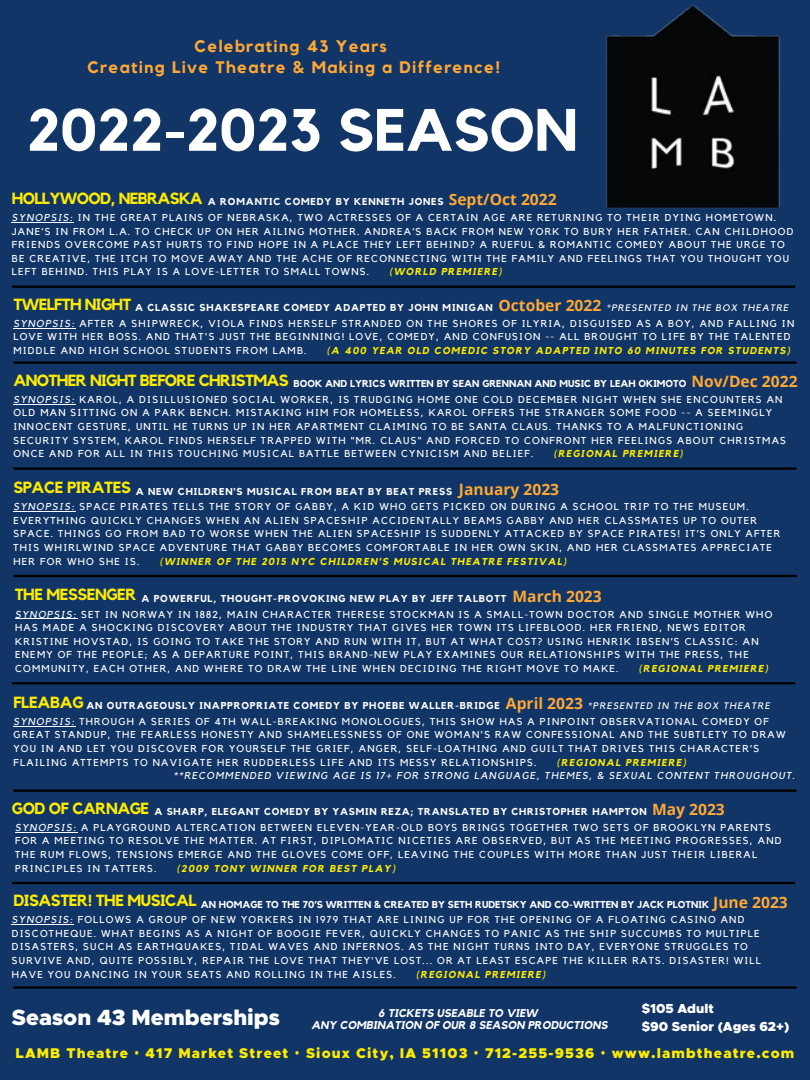
<style>
.page{position:relative;width:810px;height:1080px;background:#113567}
.page>*{position:absolute;margin:0;border:0;box-sizing:border-box;transform-origin:0 0}
.t1{font:700 59px "Kollektif";color:#fff}
.t2{font:900 22.06px "Metropolis";color:#fff}
.t3{font:700 16.69px/21.6px "Kollektif";letter-spacing:.08em;color:#ffa834;text-align:center}
.t4{font:900 14.12px "Metropolis";letter-spacing:.08em;color:#fdeb00}
.t5{font:900 13.12px/18.2px "Metropolis";color:#fff}
.t6{font:italic 700 11.25px/11.8px "Kollektif";letter-spacing:.005em;color:#fff;text-align:center}
.t7{font:10px/13.6px "Kollektif";letter-spacing:.12em;color:#fff}
.t8{font:italic 700 10px "Kollektif";letter-spacing:.12em;color:#fdeb00}
.t9{font:italic 10px "Kollektif";letter-spacing:.12em;color:#fff}
.t10{font:italic 9.38px "Kollektif";letter-spacing:.12em;color:#fff}
.s1{font-weight:700}
.s2{font-family:"Open Sans";font-weight:700;font-size:15.62px;color:#ffa834}
.s3{font-style:italic}
.s4{font-family:"Noto Sans";font-weight:400}
</style>
<div class="page">
<img style="left:606px;top:5px;width:174px;height:204px">
<hr style="left:12px;top:286px;width:783px;height:2px;background:#000">
<hr style="left:12px;top:222px;width:62px;height:1px;background:#fff">
<hr style="left:13px;top:361px;width:784px;height:3px;background:#000">
<hr style="left:13px;top:467px;width:784px;height:3px;background:#000">
<hr style="left:13px;top:404px;width:63px;height:1px;background:#fff">
<hr style="left:13px;top:575px;width:784px;height:2px;background:#000">
<hr style="left:13px;top:511px;width:63px;height:1px;background:#fff">
<hr style="left:12px;top:682px;width:783px;height:2px;background:#000">
<hr style="left:15px;top:618px;width:62px;height:1px;background:#fff">
<hr style="left:13px;top:789px;width:784px;height:3px;background:#000">
<hr style="left:12px;top:882px;width:783px;height:2px;background:#000">
<hr style="left:15px;top:832px;width:62px;height:1px;background:#fff">
<hr style="left:13px;top:986px;width:784px;height:3px;background:#000">
<hr style="left:12px;top:924px;width:62px;height:1px;background:#fff">
<hr style="left:13px;top:328px;width:63px;height:1px;background:#fff">
<hr style="left:13px;top:726px;width:63px;height:1px;background:#fff">
<h3 class="t3" style="left:87px;top:36px;width:414px">Celebrating 43 Years<br>Creating Live Theatre &amp; Making a Difference!</h3>
<h1 class="t1" style="left:27px;top:103px;width:552px">2022-2023 SEASON</h1>
<p class="t7" style="left:12px;top:195px;width:766px;line-height:15.4px"><sup>HOLLYWOOD,</sup> <sup>NEBRASKA</sup> <span class="s1">A ROMANTIC COMEDY BY KENNETH JONES</span> <span class="s2">Sept/Oct 2022<br></span><span class="s3">SYNOPSIS:</span> IN THE GREAT PLAINS OF NEBRASKA, TWO ACTRESSES OF A CERTAIN AGE ARE RETURNING TO THEIR DYING HOMETOWN.</p>
<p class="t7" style="left:12px;top:225px;width:783px">JANE’S IN FROM L.A. TO CHECK UP ON HER AILING MOTHER. ANDREA’S BACK FROM NEW YORK TO BURY HER FATHER. CAN CHILDHOOD FRIENDS OVERCOME PAST HURTS TO FIND HOPE IN A PLACE THEY LEFT BEHIND? A RUEFUL &amp; ROMANTIC COMEDY ABOUT THE URGE TO BE CREATIVE, THE ITCH TO MOVE AWAY AND THE ACHE OF RECONNECTING WITH THE FAMILY AND FEELINGS THAT YOU THOUGHT YOU LEFT BEHIND. THIS PLAY IS A LOVE-LETTER TO SMALL TOWNS.</p>
<p class="t8" style="left:389px;top:267px;width:114px">(WORLD PREMIERE)</p>
<p class="t7" style="left:13px;top:301px;width:782px;line-height:15.4px"><sup>TWELFTH</sup> <sup>NIGHT</sup> <span class="s1">A CLASSIC SHAKESPEARE COMEDY ADAPTED BY JOHN MINIGAN</span> <span class="s2">October 2022<br></span><span class="s3">SYNOPSIS:</span> AFTER A SHIPWRECK, VIOLA FINDS HERSELF STRANDED ON THE SHORES OF ILYRIA, DISGUISED AS A BOY, AND FALLING IN</p>
<p class="t7" style="left:13px;top:331px;width:779px">LOVE WITH HER BOSS. AND THAT'S JUST THE BEGINNING! LOVE, COMEDY, AND CONFUSION -- ALL BROUGHT TO LIFE BY THE TALENTED<br>MIDDLE AND HIGH SCHOOL STUDENTS FROM LAMB.</p>
<p class="t10" style="left:606px;top:303px;width:184px">*PRESENTED IN THE BOX THEATRE</p>
<p class="t8" style="left:327px;top:346px;width:465px">(A 400 YEAR OLD COMEDIC STORY ADAPTED INTO 60 MINUTES FOR STUDENTS)</p>
<p class="t7" style="left:13px;top:377px;width:786px;line-height:15.4px"><sup>ANOTHER</sup> <sup>NIGHT</sup> <sup>BEFORE</sup> <sup>CHRISTMAS</sup> <span class="s1">BOOK AND LYRICS WRITTEN BY SEAN GRENNAN AND MUSIC BY LEAH OKIMOTO</span> <span class="s2">Nov/Dec 2022<br></span><span class="s3">SYNOPSIS:</span> KAROL, A DISILLUSIONED SOCIAL WORKER, IS TRUDGING HOME ONE COLD DECEMBER NIGHT WHEN SHE ENCOUNTERS AN</p>
<p class="t7" style="left:13px;top:406px;width:774px">OLD MAN SITTING ON A PARK BENCH. MISTAKING HIM FOR HOMELESS, KAROL OFFERS THE STRANGER SOME FOOD -- A SEEMINGLY INNOCENT GESTURE, UNTIL HE TURNS UP IN HER APARTMENT CLAIMING TO BE SANTA CLAUS. THANKS TO A MALFUNCTIONING SECURITY SYSTEM, KAROL FINDS HERSELF TRAPPED WITH "MR. CLAUS" AND FORCED TO CONFRONT HER FEELINGS ABOUT CHRISTMAS ONCE AND FOR ALL IN THIS TOUCHING MUSICAL BATTLE BETWEEN CYNICISM AND BELIEF.</p>
<p class="t8" style="left:554px;top:449px;width:131px">(REGIONAL PREMIERE)</p>
<p class="t7" style="left:13px;top:484px;width:737px;line-height:15.4px"><sup>SPACE</sup> <sup>PIRATES</sup> <span class="s1">A NEW CHILDREN'S MUSICAL FROM BEAT BY BEAT PRESS</span> <span class="s2">January 2023<br></span><span class="s3">SYNOPSIS:</span> SPACE PIRATES TELLS THE STORY OF GABBY, A KID WHO GETS PICKED ON DURING A SCHOOL TRIP TO THE MUSEUM.</p>
<p class="t7" style="left:13px;top:514px;width:769px">EVERYTHING QUICKLY CHANGES WHEN AN ALIEN SPACESHIP ACCIDENTALLY BEAMS GABBY AND HER CLASSMATES UP TO OUTER SPACE. THINGS GO FROM BAD TO WORSE WHEN THE ALIEN SPACESHIP IS SUDDENLY ATTACKED BY SPACE PIRATES! IT’S ONLY AFTER THIS WHIRLWIND SPACE ADVENTURE THAT GABBY BECOMES COMFORTABLE IN HER OWN SKIN, AND HER CLASSMATES APPRECIATE HER FOR WHO SHE IS.</p>
<p class="t8" style="left:160px;top:556px;width:408px">(WINNER OF THE 2015 NYC CHILDREN’S MUSICAL THEATRE FESTIVAL)</p>
<p class="t7" style="left:15px;top:591px;width:759px;line-height:15.4px"><sup>THE</sup> <sup>MESSENGER</sup> <span class="s1">A POWERFUL, THOUGHT-PROVOKING NEW PLAY BY JEFF TALBOTT</span> <span class="s2">March 2023<br></span><span class="s3">SYNOPSIS:</span> SET IN NORWAY IN 1882, MAIN CHARACTER THERESE STOCKMAN IS A SMALL-TOWN DOCTOR AND SINGLE MOTHER WHO</p>
<p class="t7" style="left:15px;top:621px;width:745px">HAS MADE A SHOCKING DISCOVERY ABOUT THE INDUSTRY THAT GIVES HER TOWN ITS LIFEBLOOD. HER FRIEND, NEWS EDITOR KRISTINE HOVSTAD, IS GOING TO TAKE THE STORY AND RUN WITH IT, BUT AT WHAT COST? USING HENRIK IBSEN’S CLASSIC: AN ENEMY OF THE PEOPLE; AS A DEPARTURE POINT, THIS BRAND-NEW PLAY EXAMINES OUR RELATIONSHIPS WITH THE PRESS, THE COMMUNITY, EACH OTHER, AND WHERE TO DRAW THE LINE WHEN DECIDING THE RIGHT MOVE TO MAKE.</p>
<p class="t8" style="left:639px;top:664px;width:131px">(REGIONAL PREMIERE)</p>
<p class="t7" style="left:13px;top:699px;width:757px;line-height:15.4px"><sup>FLEABAG</sup> <span class="s1">AN OUTRAGEOUSLY INAPPROPRIATE COMEDY BY PHOEBE WALLER-BRIDGE</span> <span class="s2">April 2023<br></span><span class="s3">SYNOPSIS:</span> THROUGH A SERIES OF 4TH WALL-BREAKING MONOLOGUES, THIS SHOW HAS A PINPOINT OBSERVATIONAL COMEDY OF</p>
<p class="t7" style="left:13px;top:729px;width:774px">GREAT STANDUP, THE FEARLESS HONESTY AND SHAMELESSNESS OF ONE WOMAN'S RAW CONFESSIONAL AND THE SUBTLETY TO DRAW<br>YOU IN AND LET YOU DISCOVER FOR YOURSELF THE GRIEF, ANGER, SELF-LOATHING AND GUILT THAT DRIVES THIS CHARACTER’S<br>FLAILING ATTEMPTS TO NAVIGATE HER RUDDERLESS LIFE AND ITS MESSY RELATIONSHIPS.</p>
<p class="t10" style="left:588px;top:701px;width:184px">*PRESENTED IN THE BOX THEATRE</p>
<p class="t8" style="left:557px;top:758px;width:131px">(REGIONAL PREMIERE)</p>
<p class="t9" style="left:173px;top:771px;width:623px">**RECOMMENDED VIEWING AGE IS 17+ FOR STRONG LANGUAGE, THEMES, &amp; SEXUAL CONTENT THROUGHOUT.</p>
<p class="t7" style="left:15px;top:805px;width:757px;line-height:15.4px;text-indent:-3px"><sup>GOD</sup> <sup>OF</sup> <sup>CARNAGE</sup> <span class="s1">A SHARP, ELEGANT COMEDY BY YASMIN REZA; TRANSLATED BY CHRISTOPHER HAMPTON</span> <span class="s2">May 2023<br></span><span class="s3">SYNOPSIS:</span> A PLAYGROUND ALTERCATION BETWEEN ELEVEN-YEAR-OLD BOYS BRINGS TOGETHER TWO SETS OF BROOKLYN PARENTS</p>
<p class="t7" style="left:15px;top:835px;width:768px">FOR A MEETING TO RESOLVE THE MATTER. AT FIRST, DIPLOMATIC NICETIES ARE OBSERVED, BUT AS THE MEETING PROGRESSES, AND<br>THE RUM FLOWS, TENSIONS EMERGE AND THE GLOVES COME OFF, LEAVING THE COUPLES WITH MORE THAN JUST THEIR LIBERAL<br>PRINCIPLES IN TATTERS.</p>
<p class="t8" style="left:177px;top:864px;width:220px">(2009 TONY WINNER FOR BEST PLAY)</p>
<p class="t7" style="left:12px;top:897px;width:777px;line-height:15.6px"><sup>DISASTER!</sup> <sup>THE</sup> <sup>MUSICAL</sup> <span class="s1">AN HOMAGE TO THE 70’S WRITTEN &amp; CREATED BY SETH RUDETSKY AND CO-WRITTEN BY JACK PLOTNIK</span> <span class="s2">June 2023<br></span><span class="s3">SYNOPSIS:</span> FOLLOWS A GROUP OF NEW YORKERS IN 1979 THAT ARE LINING UP FOR THE OPENING OF A FLOATING CASINO AND</p>
<p class="t7" style="left:12px;top:927px;width:751px">DISCOTHEQUE. WHAT BEGINS AS A NIGHT OF BOOGIE FEVER, QUICKLY CHANGES TO PANIC AS THE SHIP SUCCUMBS TO MULTIPLE DISASTERS, SUCH AS EARTHQUAKES, TIDAL WAVES AND INFERNOS. AS THE NIGHT TURNS INTO DAY, EVERYONE STRUGGLES TO SURVIVE AND, QUITE POSSIBLY, REPAIR THE LOVE THAT THEY'VE LOST... OR AT LEAST ESCAPE THE KILLER RATS. DISASTER! WILL HAVE YOU DANCING IN YOUR SEATS AND ROLLING IN THE AISLES.</p>
<p class="t8" style="left:416px;top:970px;width:131px">(REGIONAL PREMIERE)</p>
<h2 class="t2" style="left:12px;top:1007px;width:270px">Season 43 Memberships</h2>
<h3 class="t5" style="left:642px;top:1000px;width:149px">$105 Adult<br>$90 Senior (Ages 62+)</h3>
<p class="t6" style="left:312px;top:1008px;width:298px">6 TICKETS USEABLE TO VIEW<br>ANY COMBINATION OF OUR 8 SEASON PRODUCTIONS</p>
<h3 class="t4" style="left:15px;top:1047px;width:780px">LAMB Theatre <span class="s4">•</span> 417 Market Street <span class="s4">•</span> Sioux City, IA 51103 <span class="s4">•</span> 712-255-9536 <span class="s4">•</span> www.lambtheatre.com</h3>
</div>
